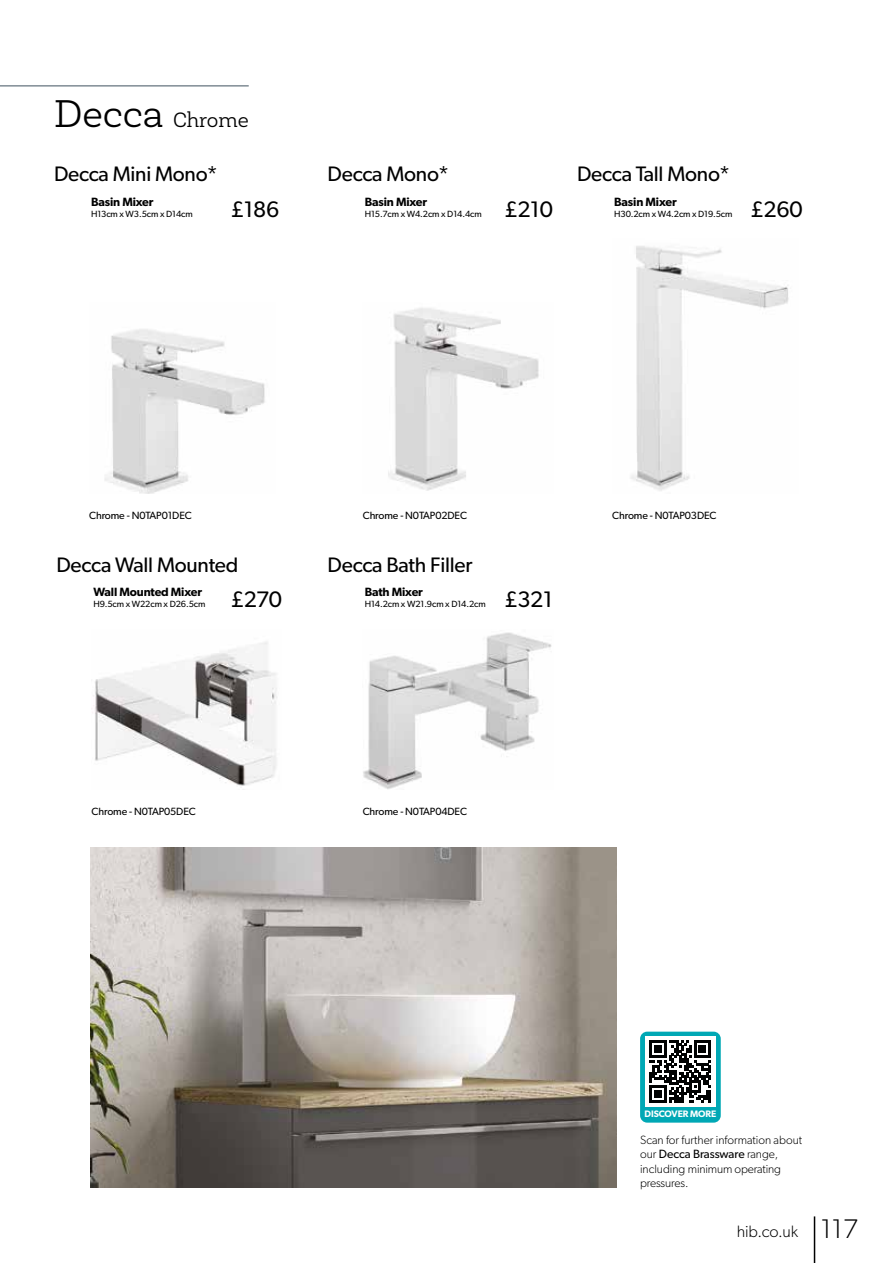
<style>
.page{position:relative;width:893px;height:1263px;background:#fff}
.page>*{position:absolute;margin:0;border:0;box-sizing:border-box;transform-origin:0 0}
.t1{font:22.5px "Gibson";letter-spacing:-.01em;color:#000}
.t2{font:21px "Gibson";letter-spacing:-.01em;color:#000}
.t3{font:300 21px "Newslab";color:#000}
.t4{font:300 16.5px "Gibson";letter-spacing:-.01em;color:#000}
.t5{font:300 12px/14.4px "Gibson";color:#000}
.t6{font:600 12px "Gibson";letter-spacing:-.01em;color:#000}
.t7{font:10.5px "Gibson";letter-spacing:-.01em;color:#000}
.t8{font:600 9.3px "Gibson";letter-spacing:-.01em;color:#fff}
.t9{font:9px "Gibson";letter-spacing:-.01em;color:#000}
.s1{font-size:39px}
.s2{font-weight:400}
.s3{font-size:27px}
</style>
<div class="page">
<hr style="left:0;top:85px;width:249px;height:2px;background:#808b94">
<hr style="left:814px;top:1216px;width:1px;height:47px;background:#000">
<img style="left:104px;top:329px;width:161px;height:164px">
<img style="left:388px;top:308px;width:151px;height:183px">
<img style="left:630px;top:246px;width:159px;height:245px">
<img style="left:363px;top:632px;width:189px;height:157px">
<img style="left:93px;top:642px;width:184px;height:144px">
<img style="left:90px;top:848px;width:526px;height:339px">
<div style="left:640px;top:1032px;width:81px;height:90px;background:#00a8b5;border-radius:7px"></div>
<div style="left:645px;top:1036px;width:71px;height:71px;background:#fff"></div>
<svg style="left:649px;top:1041px;width:62px;height:61px"></svg>
<h2 class="t3" style="left:54px;top:107px;width:196px"><span class="s1">Decca</span> Chrome</h2>
<h2 class="t2" style="left:54px;top:161px;width:165px">Decca Mini Mono*</h2>
<h2 class="t2" style="left:328px;top:161px;width:123px">Decca Mono*</h2>
<h3 class="t6" style="left:91px;top:195px;width:64px">Basin Mixer</h3>
<p class="t9" style="left:91px;top:208px;width:103px">H13cm x W3.5cm x D14cm</p>
<h2 class="t2" style="left:577px;top:161px;width:155px">Decca Tall Mono*</h2>
<h3 class="t6" style="left:614px;top:195px;width:64px">Basin Mixer</h3>
<p class="t9" style="left:614px;top:208px;width:120px">H30.2cm x W4.2cm x D19.5cm</p>
<h3 class="t6" style="left:365px;top:195px;width:64px">Basin Mixer</h3>
<p class="t9" style="left:365px;top:208px;width:119px">H15.7cm x W4.2cm x D14.4cm</p>
<h1 class="t1" style="left:231px;top:195px;width:50px">£186</h1>
<h1 class="t1" style="left:504px;top:195px;width:50px">£210</h1>
<h1 class="t1" style="left:750px;top:195px;width:54px">£260</h1>
<p class="t7" style="left:89px;top:509px;width:104px">Chrome - N0TAP01DEC</p>
<p class="t7" style="left:363px;top:509px;width:106px">Chrome - N0TAP02DEC</p>
<p class="t7" style="left:612px;top:509px;width:106px">Chrome - N0TAP03DEC</p>
<h2 class="t2" style="left:56px;top:552px;width:183px">Decca Wall Mounted</h2>
<h2 class="t2" style="left:328px;top:552px;width:146px">Decca Bath Filler</h2>
<h3 class="t6" style="left:365px;top:585px;width:60px">Bath Mixer</h3>
<p class="t9" style="left:365px;top:599px;width:123px">H14.2cm x W21.9cm x D14.2cm</p>
<h3 class="t6" style="left:93px;top:585px;width:110px">Wall Mounted Mixer</h3>
<p class="t9" style="left:93px;top:599px;width:113px">H9.5cm x W22cm x D26.5cm</p>
<h1 class="t1" style="left:231px;top:586px;width:53px">£270</h1>
<h1 class="t1" style="left:504px;top:586px;width:50px">£321</h1>
<p class="t7" style="left:92px;top:805px;width:106px">Chrome - N0TAP05DEC</p>
<p class="t7" style="left:363px;top:805px;width:106px">Chrome - N0TAP04DEC</p>
<p class="t8" style="left:645px;top:1108px;width:73px">DISCOVER MORE</p>
<h3 class="t5" style="left:640px;top:1132px;width:164px">Scan for further information about our <span class="s2">Decca Brassware</span> range, including minimum operating pressures.</h3>
<h3 class="t4" style="left:737px;top:1222px;width:123px">hib.co.uk <span class="s3">117</span></h3>
</div>
